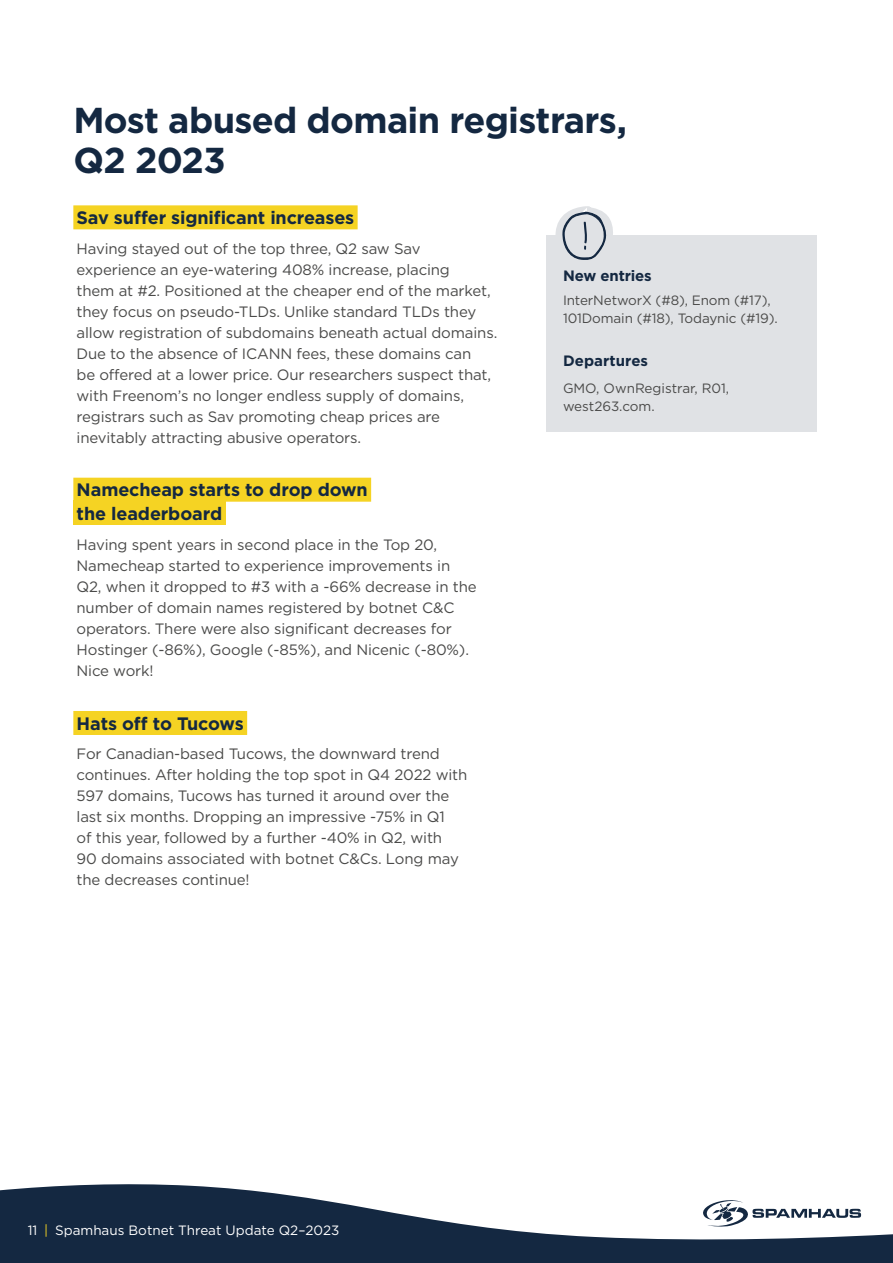
<style>
.page{position:relative;width:893px;height:1263px;background:#fff}
.page>*{position:absolute;margin:0;border:0;box-sizing:border-box;transform-origin:0 0}
.Page_heading{font:700 36px/40.5px "Gotham";letter-spacing:-.02em;color:#142841}
.Subhead{font:700 18px/24px "Gotham";letter-spacing:-.005em;color:#142841}
.Body{font:15px/21px "Gotham";letter-spacing:-.01em;color:#4a4a49}
.Caption_heading{font:700 15px "Gotham";letter-spacing:-.005em;color:#142841}
.t1{font:13.5px/18px "Gotham";letter-spacing:-.01em;color:#4a4a49}
.t2{font:13.5px "Gotham";color:#fff}
.s1{color:#f5d323}
</style>
<div class="page">
<svg style="left:0;top:1184px;width:893px;height:79px;fill:#142841"></svg>
<svg style="left:702px;top:1199px;width:159px;height:28px"></svg>
<div style="left:73px;top:500px;width:152px;height:25px;background:#f5d323"></div>
<div style="left:73px;top:205px;width:285px;height:24px;background:#f5d323"></div>
<div style="left:73px;top:478px;width:298px;height:24px;background:#f5d323"></div>
<div style="left:73px;top:711px;width:174px;height:24px;background:#f5d323"></div>
<div style="left:546px;top:236px;width:270px;height:196px;background:#e0e2e5"></div>
<svg style="left:558px;top:206px;width:53px;height:54px"></svg>
<p class="Page_heading" style="left:73px;top:99px;width:555px">Most abused domain registrars,<br>Q2 2023</p>
<p class="Subhead" style="left:77px;top:205px;width:279px">Sav suffer significant increases</p>
<p class="Body" style="left:77px;top:237px;width:422px">Having stayed out of the top three, Q2 saw Sav experience an eye-watering 408% increase, placing<br>them at #2. Positioned at the cheaper end of the market, they focus on pseudo-TLDs. Unlike standard TLDs they allow registration of subdomains beneath actual domains.<br>Due to the absence of ICANN fees, these domains can<br>be offered at a lower price. Our researchers suspect that, with Freenom’s no longer endless supply of domains, registrars such as Sav promoting cheap prices are inevitably attracting abusive operators.</p>
<p class="Subhead" style="left:77px;top:477px;width:293px">Namecheap starts to drop down the leaderboard</p>
<p class="Body" style="left:77px;top:534px;width:402px">Having spent years in second place in the Top 20, Namecheap started to experience improvements in Q2, when it dropped to #3 with a -66% decrease in the number of domain names registered by botnet C&amp;C operators. There were also significant decreases for Hostinger (-86%), Google (-85%), and Nicenic (-80%).<br>Nice work!</p>
<p class="Subhead" style="left:77px;top:711px;width:169px">Hats off to Tucows</p>
<p class="Body" style="left:77px;top:743px;width:392px">For Canadian-based Tucows, the downward trend continues. After holding the top spot in Q4 2022 with 597 domains, Tucows has turned it around over the last six months. Dropping an impressive -75% in Q1<br>of this year, followed by a further -40% in Q2, with<br>90 domains associated with botnet C&amp;Cs. Long may the decreases continue!</p>
<p class="Caption_heading" style="left:563px;top:267px;width:90px">New entries</p>
<p class="t1" style="left:563px;top:291px;width:216px">InterNetworX (#8), Enom (#17),<br>101Domain (#18), Todaynic (#19).</p>
<p class="Caption_heading" style="left:563px;top:352px;width:87px">Departures</p>
<p class="t1" style="left:563px;top:379px;width:168px">GMO, OwnRegistrar, R01, west263.com.</p>
<p class="t2" style="left:28px;top:1223px;width:313px">11 <span class="s1">|</span> Spamhaus Botnet Threat Update Q2–2023</p>
</div>
